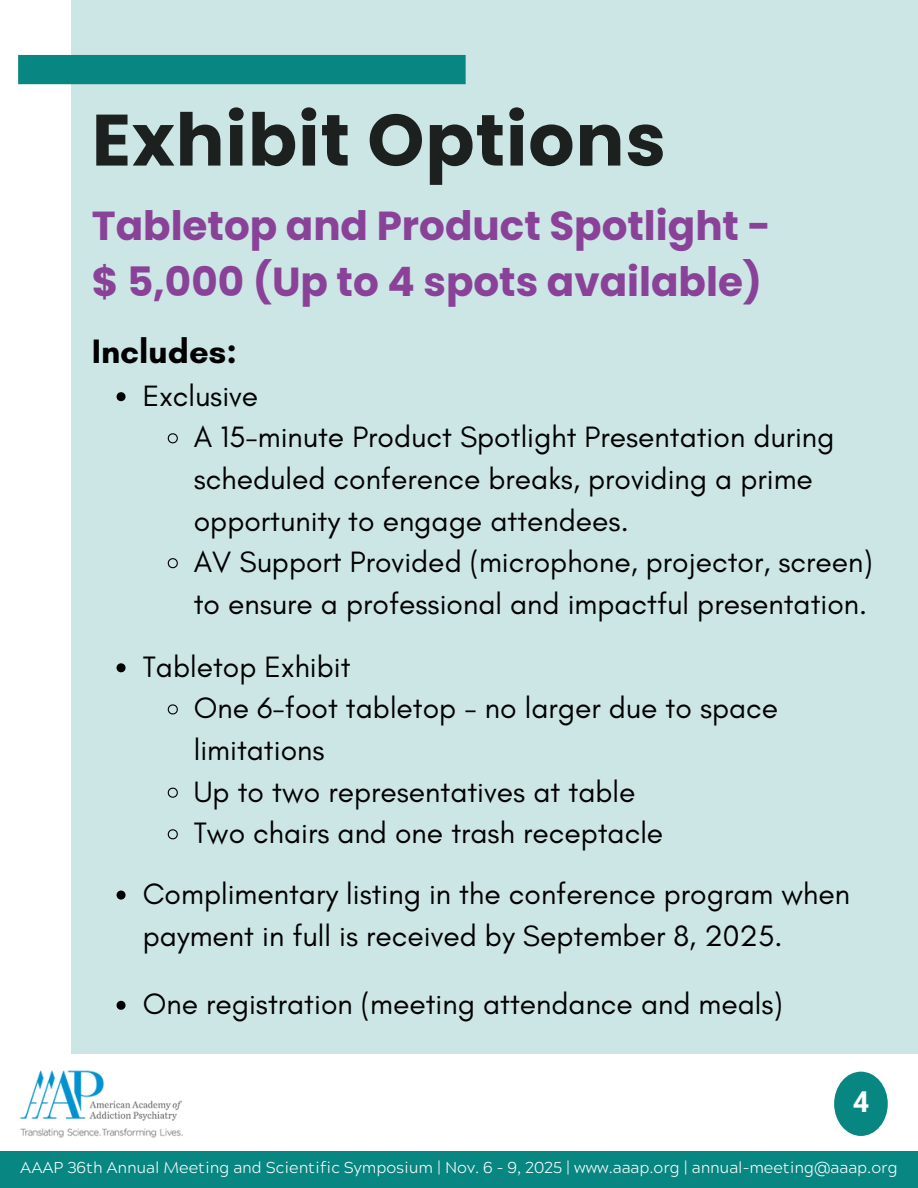
<style>
.page{position:relative;width:918px;height:1188px;background:#fff}
.page>*{position:absolute;margin:0;border:0;box-sizing:border-box;transform-origin:0 0}
.t1{font:700 72.6px "Poppins";letter-spacing:.015em;color:#1c2120}
.t2{font:700 40.5px/56.2px "Poppins";color:#894298}
.t3{font:700 34.5px "Glacial Indifference";color:#000}
.t4{font:30px/41.7px "Glacial Indifference";color:#000}
.t5{font:700 28.8px "Roboto";color:#fff}
.t6{font:300 15.75px "Acherus Grotesque";color:#fff}
</style>
<div class="page">
<div style="left:72px;top:0;width:846px;height:1054px;background:#cce5e5"></div>
<div style="left:18px;top:55px;width:448px;height:29px;background:#078682"></div>
<img style="left:20px;top:1070px;width:163px;height:68px">
<svg style="left:117px;top:392px;width:9px;height:9px"></svg>
<svg style="left:167px;top:433px;width:11px;height:11px"></svg>
<svg style="left:167px;top:558px;width:11px;height:11px"></svg>
<svg style="left:117px;top:663px;width:9px;height:9px"></svg>
<svg style="left:167px;top:704px;width:11px;height:11px"></svg>
<svg style="left:167px;top:787px;width:11px;height:11px"></svg>
<svg style="left:167px;top:829px;width:11px;height:11px"></svg>
<svg style="left:117px;top:891px;width:9px;height:9px"></svg>
<svg style="left:117px;top:1001px;width:9px;height:9px"></svg>
<div style="left:834px;top:1072px;width:54px;height:64px;background:#078682;border-radius:50%"></div>
<div style="left:0;top:1152px;width:918px;height:36px;background:#078682"></div>
<h1 class="t1" style="left:92px;top:89px;width:576px">Exhibit Options</h1>
<h2 class="t2" style="left:92px;top:198px;width:681px">Tabletop and Product Spotlight - $ 5,000 (Up to 4 spots available)</h2>
<h3 class="t3" style="left:92px;top:330px;width:147px">Includes:</h3>
<p class="t4" style="left:143px;top:374px;width:117px">Exclusive</p>
<p class="t4" style="left:194px;top:416px;width:642px">A 15-minute Product Spotlight Presentation during scheduled conference breaks, providing a prime opportunity to engage attendees.</p>
<p class="t4" style="left:194px;top:541px;width:680px">AV Support Provided (microphone, projector, screen) to ensure a professional and impactful presentation.</p>
<p class="t4" style="left:143px;top:645px;width:209px">Tabletop Exhibit</p>
<p class="t4" style="left:194px;top:687px;width:586px">One 6-foot tabletop - no larger due to space limitations</p>
<p class="t4" style="left:194px;top:770px;width:443px">Up to two representatives at table</p>
<p class="t4" style="left:194px;top:812px;width:471px">Two chairs and one trash receptacle</p>
<p class="t4" style="left:143px;top:873px;width:709px">Complimentary listing in the conference program when payment in full is received by September 8, 2025.</p>
<p class="t4" style="left:143px;top:983px;width:641px">One registration (meeting attendance and meals)</p>
<p class="t5" style="left:853px;top:1085px;width:18px">4</p>
<p class="t6" style="left:20px;top:1161px;width:879px">AAAP 36th Annual Meeting and Scientific Symposium | Nov. 6 - 9, 2025 | www.aaap.org | annual-meeting@aaap.org</p>
</div>
